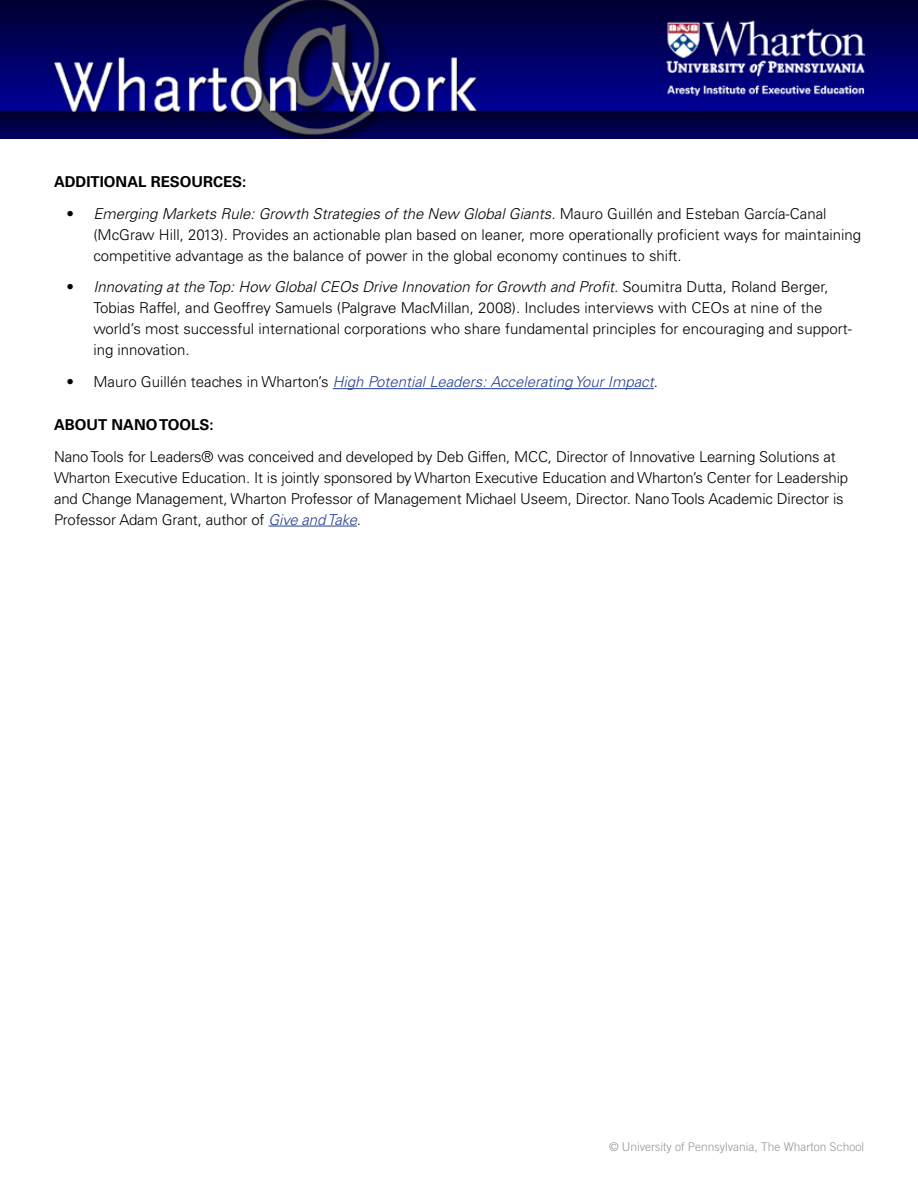
<style>
.page{position:relative;width:918px;height:1188px;background:#fff}
.page>*{position:absolute;margin:0;border:0;box-sizing:border-box;transform-origin:0 0}
.t1{font:300 15px/21px "Univers";letter-spacing:-.01em;color:#000}
.t2{font:italic 300 15px "Univers";color:#25408f}
.t3{font:700 15px "Univers";color:#000}
.t4{font:300 12px "Trade Gothic";color:#939598}
.s1{font-style:italic}
.s2{font-style:normal;color:#000}
.s3{font-style:italic;color:#25408f}
</style>
<div class="page">
<img style="left:0;top:0;width:918px;height:138px">
<hr style="left:333px;top:388px;width:321px;height:1px;background:#25408f">
<hr style="left:269px;top:526px;width:88px;height:1px;background:#25408f">
<p class="t3" style="left:54px;top:173px;width:194px">ADDITIONAL RESOURCES:</p>
<p class="t1" style="left:93px;top:203px;width:769px;text-indent:-27px">• <span class="s1">Emerging Markets Rule: Growth Strategies of the New Global Giants.</span> Mauro Guillén and Esteban García-Canal (McGraw Hill, 2013). Provides an actionable plan based on leaner, more operationally proficient ways for maintaining competitive advantage as the balance of power in the global economy continues to shift.</p>
<p class="t1" style="left:93px;top:277px;width:760px;text-indent:-27px">• <span class="s1">Innovating at the Top: How Global CEOs Drive Innovation for Growth and Profit.</span> Soumitra Dutta, Roland Berger, Tobias Raffel, and Geoffrey Samuels (Palgrave MacMillan, 2008). Includes interviews with CEOs at nine of the world’s most successful international corporations who share fundamental principles for encouraging and support&shy;ing innovation.</p>
<p class="t2" style="left:66px;top:373px;width:593px"><span class="s2">• Mauro Guillén teaches in Wharton’s</span> High Potential Leaders: Accelerating Your Impact<span class="s2">.</span></p>
<p class="t3" style="left:54px;top:416px;width:161px">ABOUT NANO TOOLS:</p>
<p class="t1" style="left:54px;top:446px;width:796px">Nano Tools for Leaders® was conceived and developed by Deb Giffen, MCC, Director of Innovative Learning Solutions at Wharton Executive Education. It is jointly sponsored by Wharton Executive Education and Wharton’s Center for Leadership and Change Management, Wharton Professor of Management Michael Useem, Director. Nano Tools Academic Director is Professor Adam Grant, author of <span class="s3">Give and Take</span>.</p>
<p class="t4" style="left:609px;top:1140px;width:256px">© University of Pennsylvania, The Wharton School</p>
</div>
